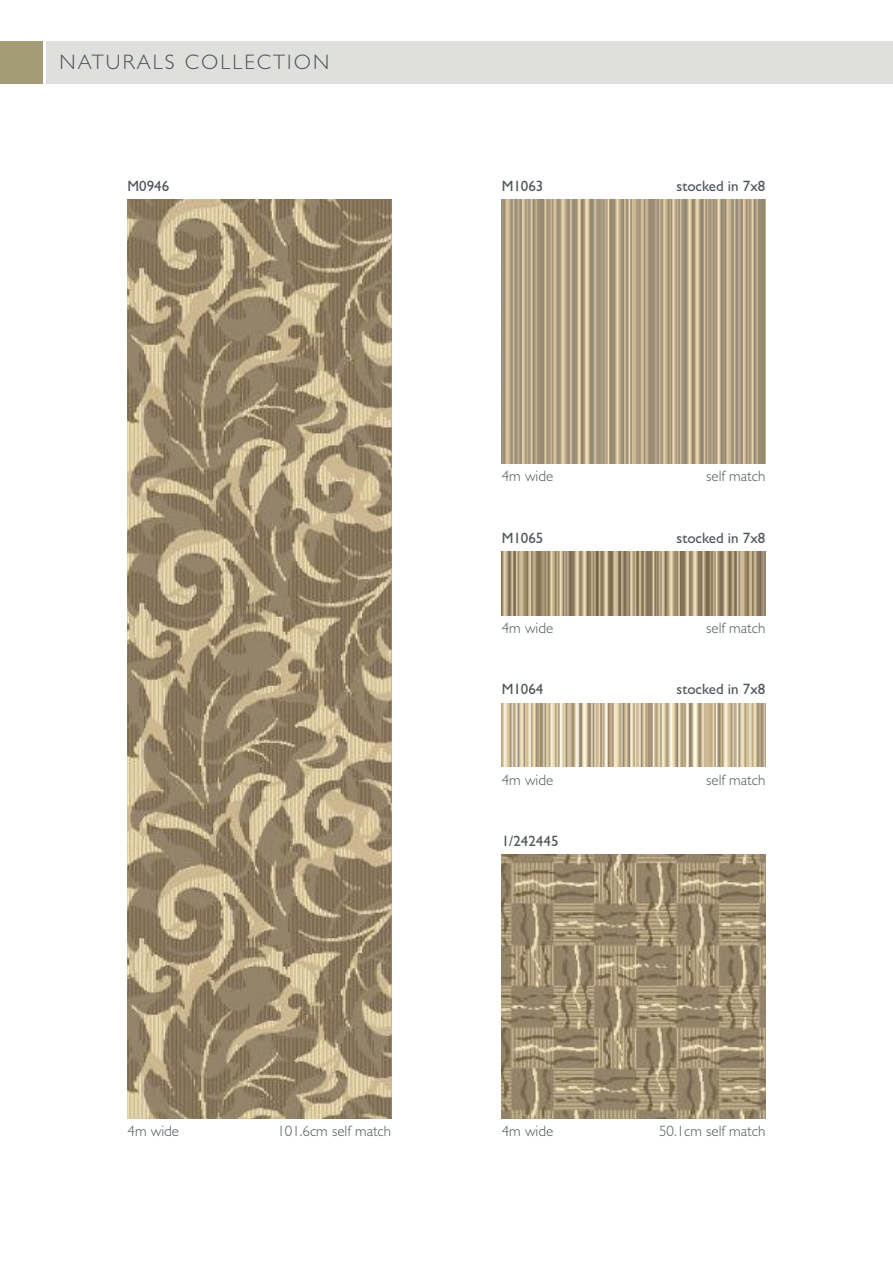
<style>
.page{position:relative;width:893px;height:1263px;background:#fff}
.page>*{position:absolute;margin:0;border:0;box-sizing:border-box;transform-origin:0 0}
.t1{font:300 21px "Gill Sans";letter-spacing:.1em;color:#4e5558}
.t2{font:300 15px "Gill Sans";color:#4e5558}
.t3{font:15px "Gill Sans";color:#4e5558}
</style>
<div class="page">
<div style="left:47px;top:42px;width:846px;height:42px;background:#dfe0de"></div>
<div style="left:0;top:42px;width:43px;height:42px;background:#a49c74"></div>
<img style="left:128px;top:200px;width:263px;height:918px">
<img style="left:502px;top:551px;width:263px;height:64px">
<img style="left:502px;top:703px;width:263px;height:64px">
<img style="left:502px;top:200px;width:263px;height:263px">
<img style="left:502px;top:855px;width:263px;height:263px">
<h1 class="t1" style="left:60px;top:50px;width:271px">NATURALS COLLECTION</h1>
<p class="t3" style="left:128px;top:177px;width:43px">M0946</p>
<p class="t3" style="left:502px;top:177px;width:43px">M1063</p>
<p class="t3" style="left:677px;top:177px;width:90px">stocked in 7x8</p>
<p class="t2" style="left:502px;top:467px;width:53px">4m wide</p>
<p class="t2" style="left:706px;top:467px;width:61px">self match</p>
<p class="t3" style="left:502px;top:529px;width:43px">M1065</p>
<p class="t3" style="left:677px;top:529px;width:90px">stocked in 7x8</p>
<p class="t2" style="left:502px;top:619px;width:53px">4m wide</p>
<p class="t2" style="left:706px;top:619px;width:61px">self match</p>
<p class="t3" style="left:502px;top:680px;width:43px">M1064</p>
<p class="t3" style="left:677px;top:680px;width:90px">stocked in 7x8</p>
<p class="t2" style="left:502px;top:771px;width:53px">4m wide</p>
<p class="t2" style="left:706px;top:771px;width:61px">self match</p>
<p class="t3" style="left:502px;top:832px;width:58px">1/242445</p>
<p class="t2" style="left:128px;top:1122px;width:53px">4m wide</p>
<p class="t2" style="left:277px;top:1122px;width:115px">101.6cm self match</p>
<p class="t2" style="left:502px;top:1122px;width:53px">4m wide</p>
<p class="t2" style="left:659px;top:1122px;width:108px">50.1cm self match</p>
</div>
